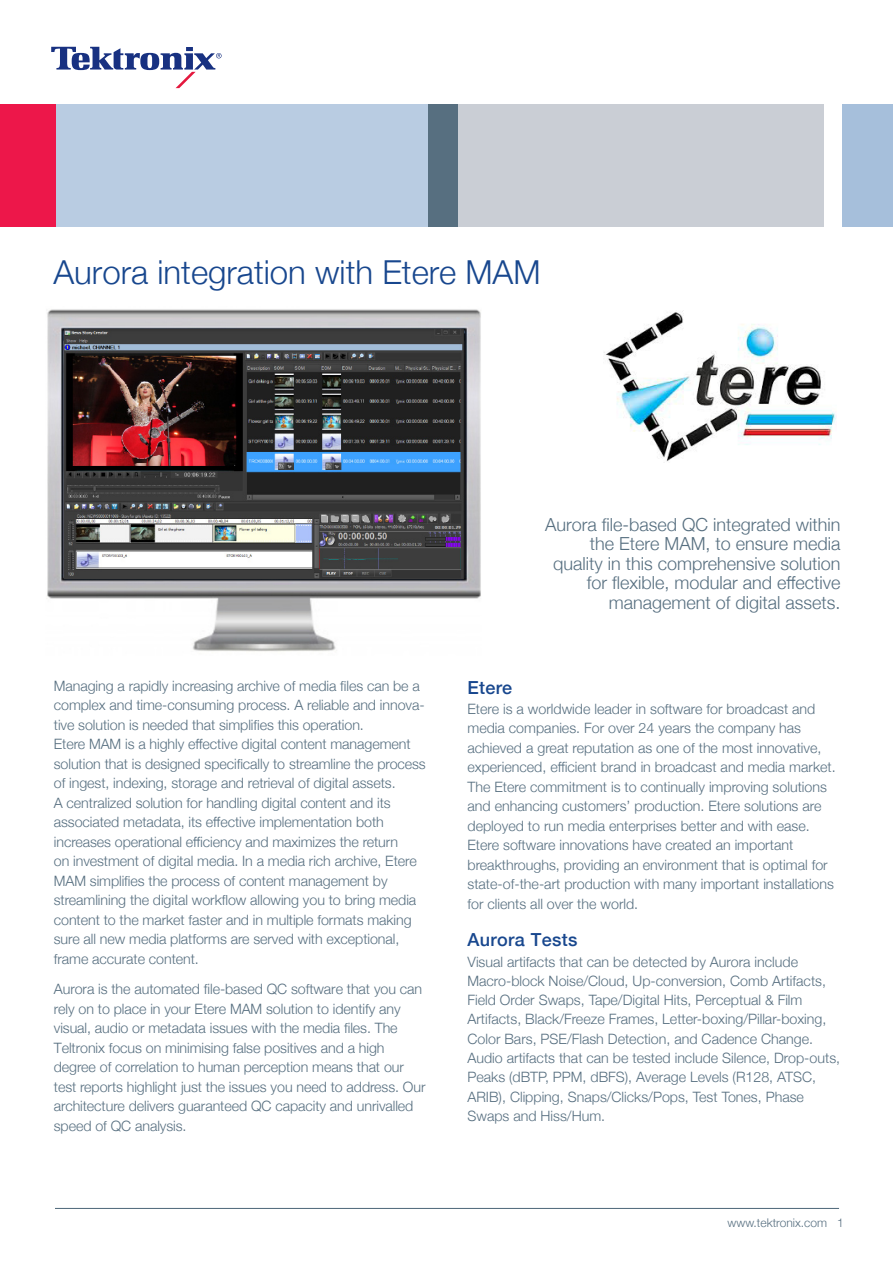
<style>
.page{position:relative;width:893px;height:1263px;background:#fff}
.page>*{position:absolute;margin:0;border:0;box-sizing:border-box;transform-origin:0 0}
.Docoument_title{font:300 33px "Helvetica Neue";color:#18478e}
.Paragraph_Style_1{font:300 18px/19.5px "Helvetica Neue";color:#576f80;text-align:right}
.Paragraph_Style_1-2{font:500 18px "Helvetica Neue";letter-spacing:.02em;color:#18478e}
.Heading{font:500 18px "Helvetica Neue";letter-spacing:.02em;color:#18478e}
.Heading-2{font:300 14.25px/19.5px "Helvetica Neue";letter-spacing:-.005em;color:#576f80}
.Paragraph_Style_1-3{font:300 14.25px/19.5px "Helvetica Neue";color:#576f80}
.Heading_1{font:300 12px "Helvetica Neue";color:#576f80}
</style>
<div class="page">
<img style="left:47px;top:309px;width:434px;height:343px">
<svg style="left:51px;top:47px;width:171px;height:41px"></svg>
<hr style="left:55px;top:1208px;width:784px;height:1px;background:#576f80">
<div style="left:0;top:104px;width:56px;height:122px;background:#ed174a"></div>
<div style="left:842px;top:104px;width:51px;height:122px;background:#a6bfdb"></div>
<div style="left:57px;top:104px;width:374px;height:122px;background:#b9cce2"></div>
<div style="left:428px;top:104px;width:30px;height:122px;background:#576f80"></div>
<div style="left:458px;top:104px;width:365px;height:122px;background:#caced5"></div>
<img style="left:604px;top:310px;width:233px;height:151px">
<img style="left:64px;top:329px;width:400px;height:249px">
<p class="Docoument_title" style="left:53px;top:246px;width:489px">Aurora integration with Etere MAM</p>
<p class="Heading-2" style="left:54px;top:675px;width:372px">Managing a rapidly increasing archive of media files can be a complex and time-consuming process. A reliable and innova&shy;tive solution is needed that simplifies this operation.</p>
<p class="Heading-2" style="left:54px;top:733px;width:373px">Etere MAM is a highly effective digital content management solution that is designed specifically to streamline the process of ingest, indexing, storage and retrieval of digital assets.<br>A centralized solution for handling digital content and its associated metadata, its effective implementation both increases operational efficiency and maximizes the return<br>on investment of digital media. In a media rich archive, Etere MAM simplifies the process of content management by streamlining the digital workflow allowing you to bring media content to the market faster and in multiple formats making sure all new media platforms are served with exceptional, frame accurate content.</p>
<p class="Heading-2" style="left:54px;top:978px;width:373px">Aurora is the automated file-based QC software that you can rely on to place in your Etere MAM solution to identify any visual, audio or metadata issues with the media files. The Teltronix focus on minimising false positives and a high degree of correlation to human perception means that our test reports highlight just the issues you need to address. Our architecture delivers guaranteed QC capacity and unrivalled speed of QC analysis.</p>
<p class="Paragraph_Style_1" style="left:545px;top:513px;width:297px">Aurora file-based QC integrated within the Etere MAM, to ensure media quality in this comprehensive solution for flexible, modular and effective management of digital assets.</p>
<p class="Heading" style="left:467px;top:673px;width:46px">Etere</p>
<p class="Paragraph_Style_1-3" style="left:467px;top:698px;width:370px">Etere is a worldwide leader in software for broadcast and media companies. For over 24 years the company has achieved a great reputation as one of the most innovative, experienced, efficient brand in broadcast and media market.<br>The Etere commitment is to continually improving solutions and enhancing customers’ production. Etere solutions are deployed to run media enterprises better and with ease.<br>Etere software innovations have created an important breakthroughs, providing an environment that is optimal for state-of-the-art production with many important installations for clients all over the world.</p>
<p class="Paragraph_Style_1-2" style="left:467px;top:925px;width:112px">Aurora Tests</p>
<p class="Paragraph_Style_1-3" style="left:467px;top:951px;width:374px">Visual artifacts that can be detected by Aurora include Macro-block Noise/Cloud, Up-conversion, Comb Artifacts, Field Order Swaps, Tape/Digital Hits, Perceptual &amp; Film Artifacts, Black/Freeze Frames, Letter-boxing/Pillar-boxing, Color Bars, PSE/Flash Detection, and Cadence Change.<br>Audio artifacts that can be tested include Silence, Drop-outs, Peaks (dBTP, PPM, dBFS), Average Levels (R128, ATSC, ARIB), Clipping, Snaps/Clicks/Pops, Test Tones, Phase Swaps and Hiss/Hum.</p>
<p class="Heading_1" style="left:727px;top:1213px;width:118px">www.tektronix.com 1</p>
</div>
